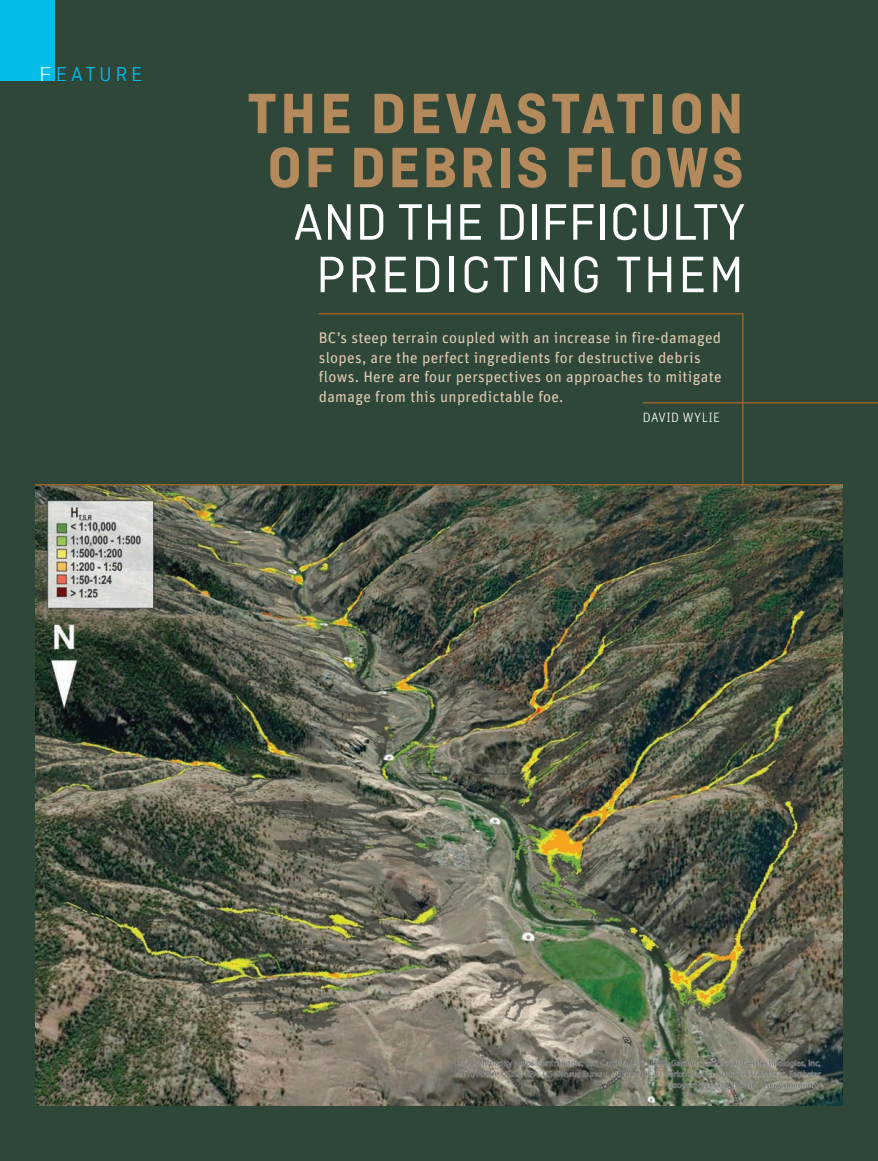
<style>
.page{position:relative;width:878px;height:1161px;background:#2e4739}
.page>*{position:absolute;margin:0;border:0;box-sizing:border-box;transform-origin:0 0}
.t1{font:700 60px/54px "Ciutadella";letter-spacing:.04em;color:#b48a5d;text-align:center}
.t2{font:54px/52.5px "Ciutadella";letter-spacing:.01em;color:#fff;text-align:center}
.t3{font:300 21px "Ciutadella";letter-spacing:.2em;color:#02bce8}
.t4{font:15.3px/20px "Unit OT";letter-spacing:.02em;color:#e0cbb4}
.t5{font:300 13.5px "Unit OT";letter-spacing:.03em;color:#fff}
.s1{color:#fff}
</style>
<div class="page">
<svg style="left:318px;top:313px;width:426px;height:171px"></svg>
<hr style="left:643px;top:402px;width:235px;height:2px;background:#976126">
<img style="left:36px;top:486px;width:806px;height:620px">
<div style="left:0;top:0;width:54px;height:81px;background:#02bce8"></div>
<hr style="left:36px;top:484px;width:806px;height:2px;background:#976126">
<h3 class="t3" style="left:39px;top:63px;width:105px"><span class="s1">F</span>EATURE</h3>
<h1 class="t1" style="left:247px;top:86px;width:497px">THE DEVASTATION<br>OF DEBRIS FLOWS</h1>
<h2 class="t2" style="left:293px;top:196px;width:453px">AND THE DIFFICULTY<br>PREDICTING THEM</h2>
<p class="t4" style="left:319px;top:327px;width:404px">BC’s steep terrain coupled with an increase in fire-damaged slopes, are the perfect ingredients for destructive debris flows. Here are four perspectives on approaches to mitigate damage from this unpredictable foe.</p>
<p class="t5" style="left:643px;top:410px;width:79px">DAVID WYLIE</p>
</div>
